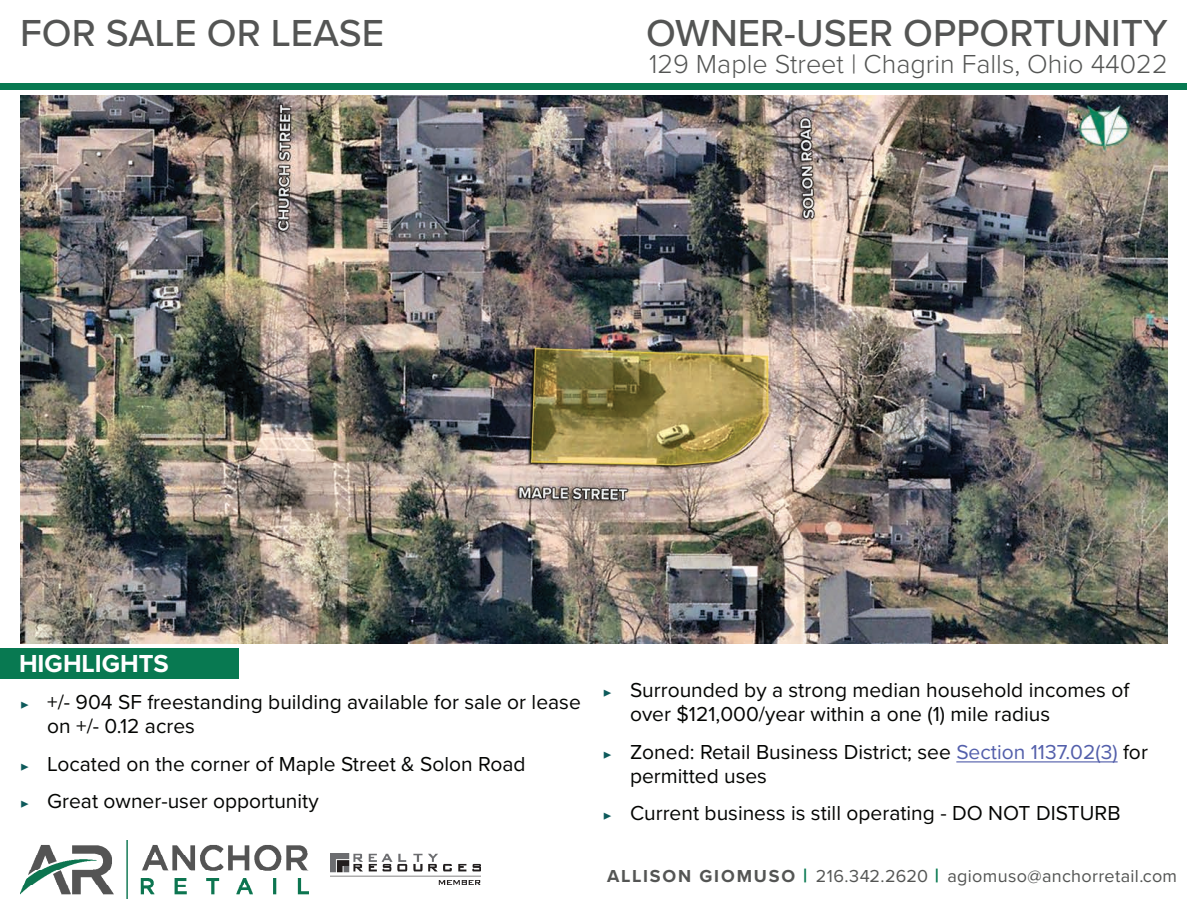
<style>
.page{position:relative;width:1188px;height:918px;background:#fff}
.page>*{position:absolute;margin:0;border:0;box-sizing:border-box;transform-origin:0 0}
.t1{font:500 39px "Proxima Nova";color:#545554}
.t2{font:300 27px "Proxima Nova";color:#545554}
.t3{font:700 25.5px "Proxima Nova";color:#fff}
.t4{font:21px/24px "Proxima Nova";color:#040503}
.t5{font:18px "Proxima Nova";letter-spacing:.02em;color:#545554}
.s1{font-family:"Minion Pro";font-size:15px;color:#0d5a5b}
.s2{color:#535fab}
.s3{font-weight:700}
.s4{font-weight:700;font-size:19.5px;color:#087951}
</style>
<div class="page">
<div style="left:1px;top:83px;width:1186px;height:7px;background:#087951"></div>
<img style="left:20px;top:840px;width:289px;height:58px">
<img style="left:330px;top:853px;width:151px;height:32px">
<hr style="left:956px;top:761px;width:162px;height:1px;background:#535fab">
<img style="left:20px;top:96px;width:1148px;height:548px">
<div style="left:0;top:648px;width:238px;height:31px;background:#087951"></div>
<h1 class="t1" style="left:20px;top:4px;width:365px">FOR SALE OR LEASE</h1>
<h1 class="t1" style="left:646px;top:4px;width:523px">OWNER-USER OPPORTUNITY</h1>
<p class="t2" style="left:649px;top:44px;width:520px">129 Maple Street | Chagrin Falls, Ohio 44022</p>
<p class="t3" style="left:19px;top:644px;width:151px">HIGHLIGHTS</p>
<p class="t4" style="left:47px;top:689px;width:535px;text-indent:-27px"><span class="s1">▶</span> +/- 904 SF freestanding building available for sale or lease on +/- 0.12 acres</p>
<p class="t4" style="left:20px;top:744px;width:507px;line-height:37.5px"><span class="s1">▶</span> Located on the corner of Maple Street &amp; Solon Road <span class="s1">▶</span> Great owner-user opportunity</p>
<p class="t4" style="left:630px;top:677px;width:501px;text-indent:-27px"><span class="s1">▶</span> Surrounded by a strong median household incomes of over $121,000/year within a one (1) mile radius</p>
<p class="t4" style="left:630px;top:739px;width:519px;text-indent:-27px"><span class="s1">▶</span> Zoned: Retail Business District; see <span class="s2">Section 1137.02(3)</span> for permitted uses</p>
<p class="t4" style="left:603px;top:800px;width:519px"><span class="s1">▶</span> Current business is still operating - DO NOT DISTURB</p>
<p class="t5" style="left:607px;top:863px;width:572px"><span class="s3">ALLISON GIOMUSO</span> <span class="s4">|</span> 216.342.2620 <span class="s4">|</span> agiomuso@anchorretail.com</p>
</div>
